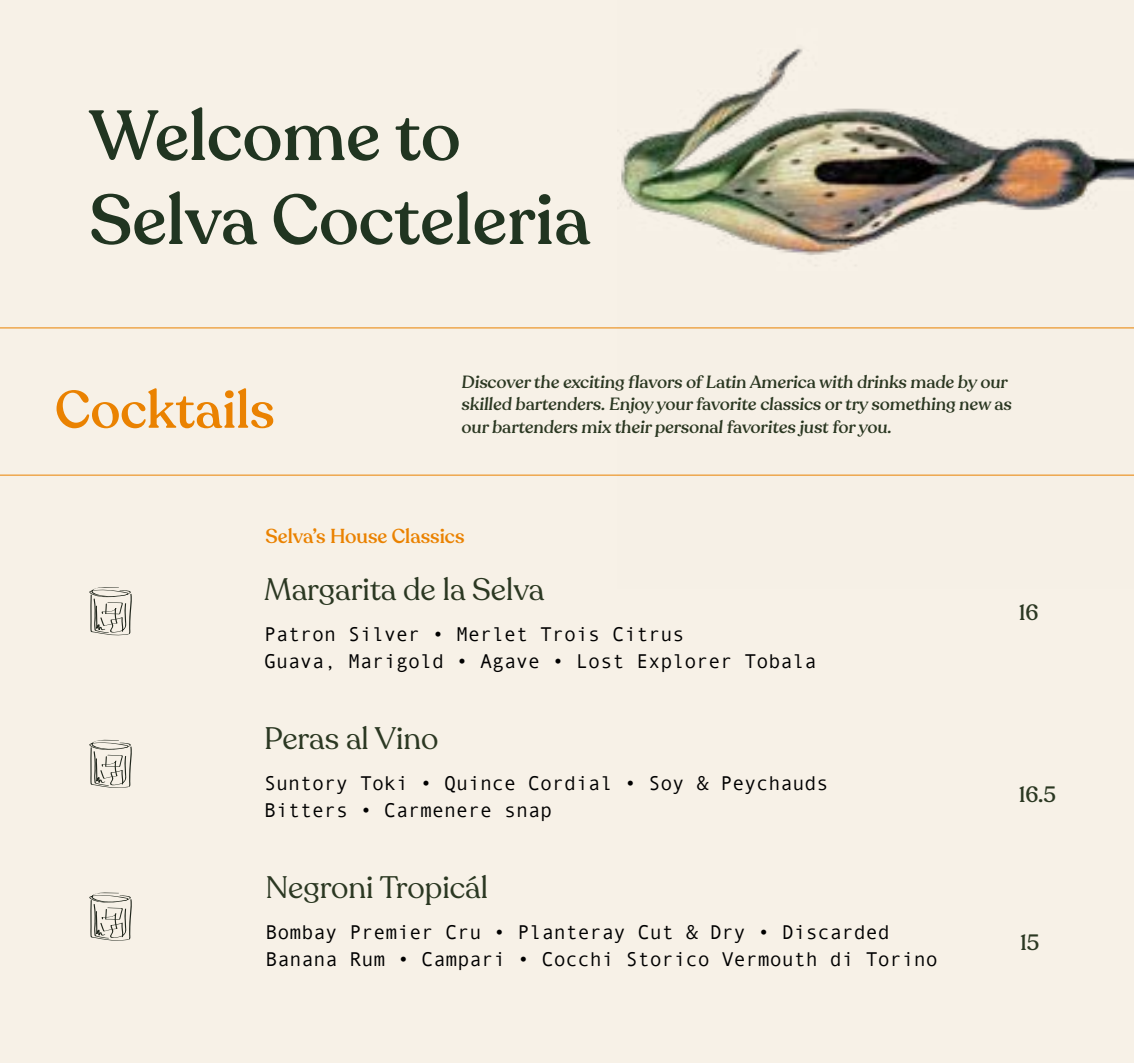
<style>
.page{position:relative;width:1134px;height:1063px;background:#f7f1e7}
.page>*{position:absolute;margin:0;border:0;box-sizing:border-box;transform-origin:0 0}
.t1{font:500 70px/84px "Recoleta";color:#213521}
.t2{font:500 52.5px "Recoleta";color:#ea8201}
.t3{font:30.75px "Recoleta";color:#2b3822}
.t4{font:500 22px "Recoleta";color:#2b3822}
.t5{font:20px/27.5px "Andale Mono";color:#000}
.t6{font:500 20px "Recoleta";color:#ea8201}
.t7{font:500 17.5px/22.5px "Recoleta";letter-spacing:-.01em;color:#2b3822}
</style>
<div class="page">
<hr style="left:0;top:475px;width:1134px;height:1px;background:#ea8201">
<hr style="left:0;top:327px;width:1134px;height:1px;background:#ea8201">
<svg style="left:89px;top:587px;width:43px;height:49px"></svg>
<svg style="left:89px;top:740px;width:43px;height:48px"></svg>
<svg style="left:89px;top:892px;width:43px;height:49px"></svg>
<img style="left:618px;top:48px;width:516px;height:428px">
<h1 class="t1" style="left:89px;top:95px;width:503px">Welcome to<br>Selva Cocteleria</h1>
<h2 class="t2" style="left:55px;top:377px;width:221px">Cocktails</h2>
<p class="t7" style="left:461px;top:371px;width:554px">Discover the exciting flavors of Latin America with drinks made by our skilled bartenders. Enjoy your favorite classics or try something new as our bartenders mix their personal favorites just for you.</p>
<p class="t6" style="left:266px;top:523px;width:200px">Selva’s House Classics</p>
<h3 class="t3" style="left:264px;top:571px;width:282px">Margarita de la Selva</h3>
<p class="t5" style="left:264px;top:619px;width:554px">Patron Silver • Merlet Trois Citrus<br>Guava, Marigold • Agave • Lost Explorer Tobala</p>
<p class="t4" style="left:1019px;top:598px;width:21px">16</p>
<h3 class="t3" style="left:264px;top:720px;width:176px">Peras al Vino</h3>
<p class="t5" style="left:264px;top:768px;width:566px">Suntory Toki • Quince Cordial • Soy &amp; Peychauds<br>Bitters • Carmenere snap</p>
<p class="t4" style="left:1019px;top:781px;width:39px">16.5</p>
<h3 class="t3" style="left:266px;top:869px;width:224px">Negroni Tropicál</h3>
<p class="t5" style="left:266px;top:917px;width:674px">Bombay Premier Cru • Planteray Cut &amp; Dry • Discarded<br>Banana Rum • Campari • Cocchi Storico Vermouth di Torino</p>
<p class="t4" style="left:1020px;top:929px;width:21px">15</p>
</div>
